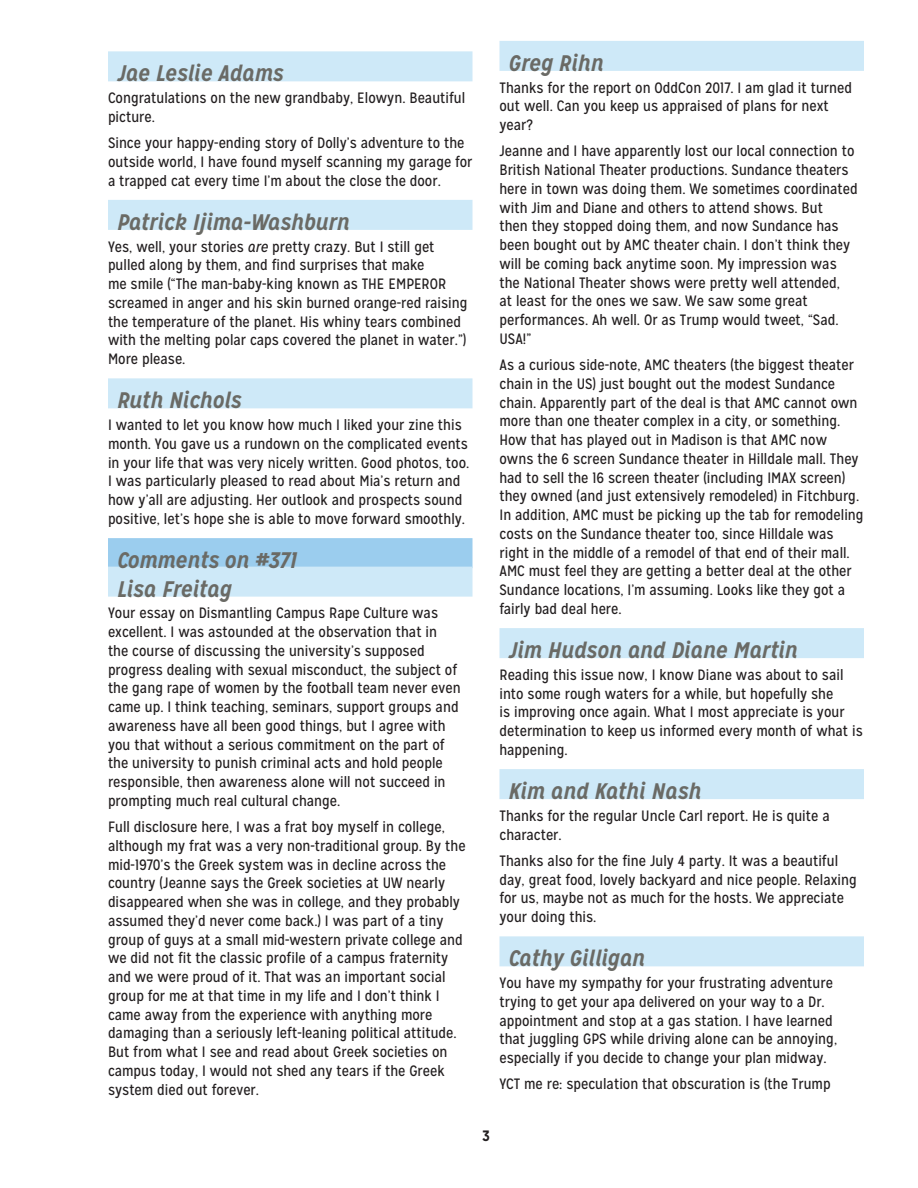
<style>
.page{position:relative;width:918px;height:1188px;background:#fff}
.page>*{position:absolute;margin:0;border:0;box-sizing:border-box;transform-origin:0 0}
.t1{font:italic 700 22.5px/28.5px "Mission Gothic";color:#6a6a65}
.t2{font:15px/18.8px "Mission Gothic";color:#231f20}
.t3{font:700 15px "Mission Gothic";color:#231f20}
.s1{font-style:italic}
</style>
<div class="page">
<div style="left:108px;top:51px;width:364px;height:30px;background:#cee9f8"></div>
<div style="left:108px;top:200px;width:364px;height:30px;background:#cee9f8"></div>
<div style="left:108px;top:378px;width:364px;height:30px;background:#cee9f8"></div>
<div style="left:108px;top:538px;width:364px;height:30px;background:#9bcdee"></div>
<div style="left:108px;top:567px;width:364px;height:30px;background:#cee9f8"></div>
<div style="left:500px;top:41px;width:364px;height:30px;background:#cee9f8"></div>
<div style="left:500px;top:628px;width:364px;height:30px;background:#cee9f8"></div>
<div style="left:500px;top:769px;width:364px;height:30px;background:#cee9f8"></div>
<div style="left:500px;top:936px;width:364px;height:30px;background:#cee9f8"></div>
<h1 class="t1" style="left:117px;top:59px;width:168px">Jae Leslie Adams</h1>
<p class="t2" style="left:108px;top:89px;width:359px">Congratulations on the new grandbaby, Elowyn. Beautiful picture.</p>
<p class="t2" style="left:108px;top:134px;width:366px">Since your happy-ending story of Dolly’s adventure to the outside world, I have found myself scanning my garage for a trapped cat every time I’m about the close the door.</p>
<h1 class="t1" style="left:117px;top:208px;width:234px">Patrick Ijima-Washburn</h1>
<p class="t2" style="left:108px;top:237px;width:361px">Yes, well, your stories <span class="s1">are</span> pretty crazy. But I still get pulled along by them, and find surprises that make<br>me smile (“The man-baby-king known as THE EMPEROR screamed in anger and his skin burned orange-red raising the temperature of the planet. His whiny tears combined with the melting polar caps covered the planet in water.”)<br>More please.</p>
<h1 class="t1" style="left:117px;top:386px;width:126px">Ruth Nichols</h1>
<p class="t2" style="left:108px;top:416px;width:363px">I wanted to let you know how much I liked your zine this month. You gave us a rundown on the complicated events in your life that was very nicely written. Good photos, too.<br>I was particularly pleased to read about Mia’s return and how y’all are adjusting. Her outlook and prospects sound positive, let’s hope she is able to move forward smoothly.</p>
<h1 class="t1" style="left:117px;top:546px;width:181px">Comments on #371<br>Lisa Freitag</h1>
<p class="t2" style="left:108px;top:604px;width:354px">Your essay on Dismantling Campus Rape Culture was excellent. I was astounded at the observation that in the course of discussing the university’s supposed progress dealing with sexual misconduct, the subject of the gang rape of women by the football team never even came up. I think teaching, seminars, support groups and awareness have all been good things, but I agree with you that without a serious commitment on the part of the university to punish criminal acts and hold people responsible, then awareness alone will not succeed in prompting much real cultural change.</p>
<p class="t2" style="left:108px;top:818px;width:359px">Full disclosure here, I was a frat boy myself in college, although my frat was a very non-traditional group. By the mid-1970’s the Greek system was in decline across the country (Jeanne says the Greek societies at UW nearly disappeared when she was in college, and they probably assumed they’d never come back.) I was part of a tiny group of guys at a small mid-western private college and we did not fit the classic profile of a campus fraternity and we were proud of it. That was an important social group for me at that time in my life and I don’t think I came away from the experience with anything more damaging than a seriously left-leaning political attitude.<br>But from what I see and read about Greek societies on campus today, I would not shed any tears if the Greek system died out forever.</p>
<h1 class="t1" style="left:508px;top:49px;width:97px">Greg Rihn</h1>
<p class="t2" style="left:500px;top:78px;width:354px">Thanks for the report on OddCon 2017. I am glad it turned out well. Can you keep us appraised of plans for next year?</p>
<p class="t2" style="left:500px;top:142px;width:360px">Jeanne and I have apparently lost our local connection to British National Theater productions. Sundance theaters here in town was doing them. We sometimes coordinated with Jim and Diane and others to attend shows. But<br>then they stopped doing them, and now Sundance has been bought out by AMC theater chain. I don’t think they will be coming back anytime soon. My impression was the National Theater shows were pretty well attended,<br>at least for the ones we saw. We saw some great performances. Ah well. Or as Trump would tweet, “Sad.<br>USA!”</p>
<p class="t2" style="left:500px;top:356px;width:366px">As a curious side-note, AMC theaters (the biggest theater chain in the US) just bought out the modest Sundance chain. Apparently part of the deal is that AMC cannot own more than one theater complex in a city, or something.<br>How that has played out in Madison is that AMC now owns the 6 screen Sundance theater in Hilldale mall. They had to sell the 16 screen theater (including IMAX screen) they owned (and just extensively remodeled) in Fitchburg.<br>In addition, AMC must be picking up the tab for remodeling costs on the Sundance theater too, since Hilldale was right in the middle of a remodel of that end of their mall.<br>AMC must feel they are getting a better deal at the other Sundance locations, I’m assuming. Looks like they got a fairly bad deal here.</p>
<h1 class="t1" style="left:508px;top:636px;width:291px">Jim Hudson and Diane Martin</h1>
<p class="t2" style="left:500px;top:665px;width:365px">Reading this issue now, I know Diane was about to sail into some rough waters for a while, but hopefully she<br>is improving once again. What I most appreciate is your determination to keep us informed every month of what is happening.</p>
<h1 class="t1" style="left:508px;top:777px;width:194px">Kim and Kathi Nash</h1>
<p class="t2" style="left:500px;top:806px;width:332px">Thanks for the regular Uncle Carl report. He is quite a character.</p>
<p class="t2" style="left:500px;top:851px;width:359px">Thanks also for the fine July 4 party. It was a beautiful day, great food, lovely backyard and nice people. Relaxing for us, maybe not as much for the hosts. We appreciate your doing this.</p>
<h1 class="t1" style="left:508px;top:944px;width:138px">Cathy Gilligan</h1>
<p class="t2" style="left:500px;top:974px;width:339px">You have my sympathy for your frustrating adventure trying to get your apa delivered on your way to a Dr. appointment and stop at a gas station. I have learned that juggling GPS while driving alone can be annoying, especially if you decide to change your plan midway.</p>
<p class="t2" style="left:500px;top:1075px;width:333px">YCT me re: speculation that obscuration is (the Trump</p>
<p class="t3" style="left:482px;top:1126px;width:9px">3</p>
</div>
